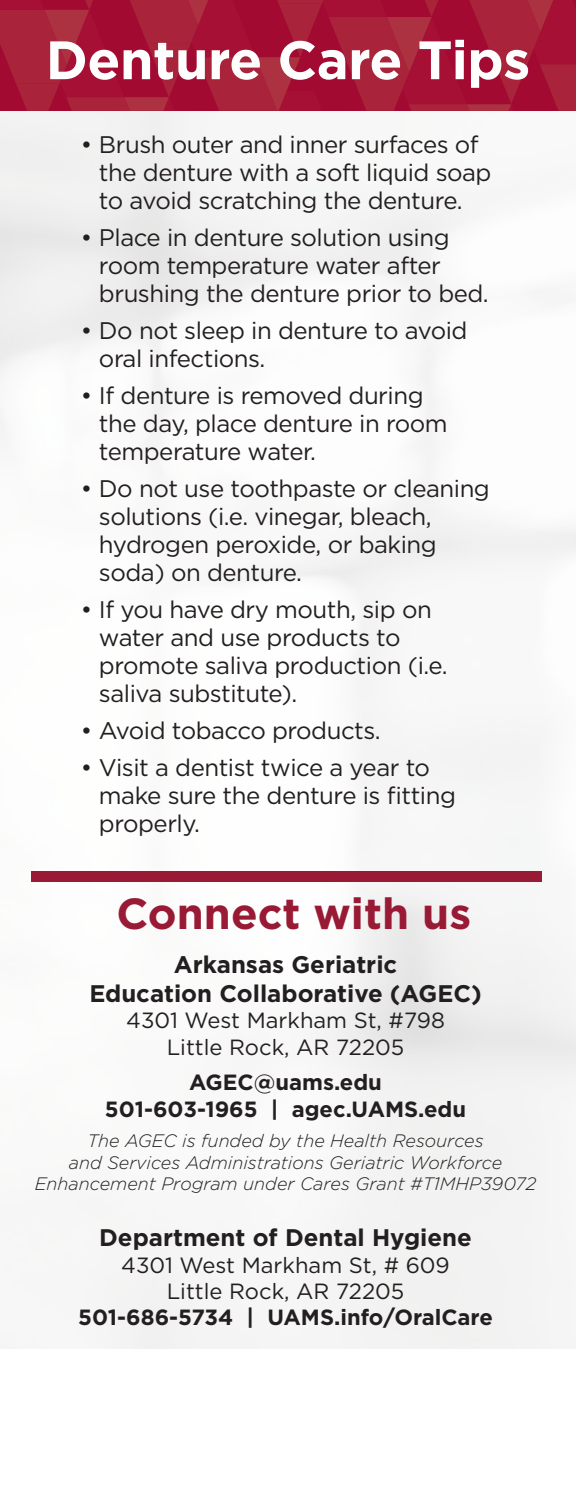
<style>
.page{position:relative;width:576px;height:1512px;background:#fff}
.page>*{position:absolute;margin:0;border:0;box-sizing:border-box;transform-origin:0 0}
.t1{font:700 54px "Gotham";letter-spacing:-.01em;color:#fefefe}
.t2{font:700 43.4px "Gotham";color:#981a35}
.t3{font:24px/28px "Gotham";letter-spacing:-.02em;color:#231f20}
.t4{font:700 24px/28.8px "Gotham";color:#231f20;text-align:center}
.t5{font:22px/26.4px "Gotham";color:#231f20;text-align:center}
.t6{font:700 22px/26.4px "Gotham";color:#231f20;text-align:center}
.t7{font:italic 300 18px/21.6px "Gotham";color:#231f20;text-align:center}
</style>
<div class="page">
<img style="left:0;top:111px;width:576px;height:1238px">
<svg style="left:0;top:0;width:576px;height:111px;background:#a61737"></svg>
<div style="left:31px;top:871px;width:510px;height:10px;background:#981a35"></div>
<h1 class="t1" style="left:46px;top:36px;width:486px">Denture Care Tips</h1>
<p class="t3" style="left:99px;top:132px;width:394px;text-indent:-18px">• Brush outer and inner surfaces of the denture with a soft liquid soap to avoid scratching the denture.</p>
<p class="t3" style="left:99px;top:225px;width:391px;text-indent:-18px">• Place in denture solution using room temperature water after brushing the denture prior to bed.</p>
<p class="t3" style="left:99px;top:318px;width:370px;text-indent:-18px">• Do not sleep in denture to avoid oral infections.</p>
<p class="t3" style="left:99px;top:383px;width:350px;text-indent:-18px">• If denture is removed during the day, place denture in room temperature water.</p>
<p class="t3" style="left:99px;top:476px;width:392px;text-indent:-18px">• Do not use toothpaste or cleaning solutions (i.e. vinegar, bleach, hydrogen peroxide, or baking soda) on denture.</p>
<p class="t3" style="left:99px;top:597px;width:350px;text-indent:-18px">• If you have dry mouth, sip on water and use products to promote saliva production (i.e. saliva substitute).</p>
<p class="t3" style="left:81px;top:718px;width:301px">• Avoid tobacco products.</p>
<p class="t3" style="left:99px;top:755px;width:358px;text-indent:-18px">• Visit a dentist twice a year to make sure the denture is fitting properly.</p>
<h2 class="t2" style="left:116px;top:894px;width:356px">Connect with us</h2>
<p class="t4" style="left:89px;top:952px;width:394px">Arkansas Geriatric<br>Education Collaborative (AGEC)</p>
<p class="t5" style="left:126px;top:1009px;width:320px">4301 West Markham St, #798<br>Little Rock, AR 72205</p>
<p class="t6" style="left:105px;top:1070px;width:363px">AGEC@uams.edu<br>501-603-1965 | agec.UAMS.edu</p>
<p class="t7" style="left:35px;top:1131px;width:503px">The AGEC is funded by the Health Resources<br>and Services Administrations Geriatric Workforce<br>Enhancement Program under Cares Grant #T1MHP39072</p>
<p class="t4" style="left:99px;top:1225px;width:374px">Department of Dental Hygiene</p>
<p class="t5" style="left:121px;top:1253px;width:330px">4301 West Markham St, # 609<br>Little Rock, AR 72205</p>
<p class="t6" style="left:78px;top:1306px;width:416px">501-686-5734 | UAMS.info/OralCare</p>
</div>
